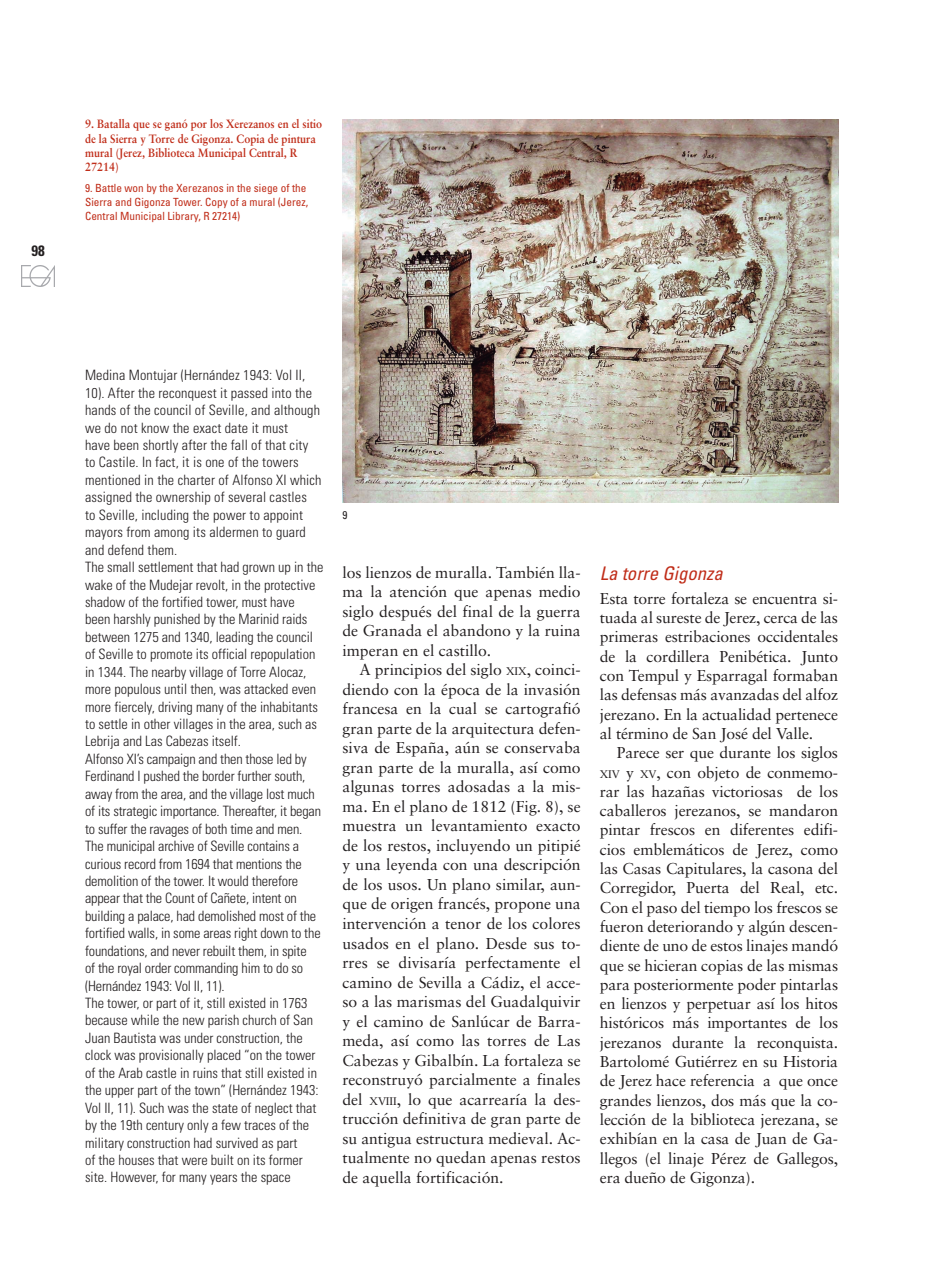
<style>
.page{position:relative;width:936px;height:1276px;background:#fff}
.page>*{position:absolute;margin:0;border:0;box-sizing:border-box;transform-origin:0 0}
.SUBTITULO_CAST{font:italic condensed 18.75px "Univers";color:#c02d19}
.TFM_-_PARRAFO_NORMAL{font:15.75px/19.5px "Sabon";letter-spacing:-.005em;color:#231f20;text-align:justify}
.t1{font:700 condensed 15px "Univers";color:#231f20}
.Body_Text{font:300 condensed 14.25px/17.4px "Univers";color:#231f20}
.SUBTITULO_INGLES{font:700 12px/14.2px "Sabon";color:#c02d19;scale:.9 1}
.t2{font:condensed 11.25px/14.2px "Univers";color:#c02d19}
.PIES_DE_FOTO_INGLES{font:condensed 11.25px "Univers";color:#231f20}
.s1{font-size:10.95px}
</style>
<div class="page">
<img style="left:22px;top:265px;width:33px;height:21px">
<img style="left:342px;top:119px;width:496px;height:384px">
<p class="t1" style="left:32px;top:242px;width:15px">98</p>
<p class="SUBTITULO_INGLES" style="left:85px;top:117px;width:265px">9. Batalla que se ganó por los Xerezanos en el sitio de la Sierra y Torre de Gigonza. Copia de pintura mural (Jerez, Biblioteca Municipal Central, R 27214)</p>
<p class="t2" style="left:85px;top:180px;width:225px">9. Battle won by the Xerezanos in the siege of the<br>Sierra and Gigonza Tower. Copy of a mural (Jerez,<br>Central Municipal Library, R 27214)</p>
<p class="Body_Text" style="left:85px;top:366px;width:238px">Medina Montujar (Hernández 1943: Vol II, 10). After the reconquest it passed into the hands of the council of Seville, and although we do not know the exact date it must<br>have been shortly after the fall of that city to Castile. In fact, it is one of the towers mentioned in the charter of Alfonso XI which assigned the ownership of several castles<br>to Seville, including the power to appoint mayors from among its aldermen to guard and defend them.</p>
<p class="Body_Text" style="left:85px;top:558px;width:240px">The small settlement that had grown up in the wake of the Mudejar revolt, in the protective shadow of the fortified tower, must have been harshly punished by the Marinid raids between 1275 and 1340, leading the council of Seville to promote its official repopulation in 1344. The nearby village of Torre Alocaz, more populous until then, was attacked even more fiercely, driving many of the inhabitants to settle in other villages in the area, such as Lebrija and Las Cabezas itself.</p>
<p class="Body_Text" style="left:85px;top:750px;width:237px">Alfonso XI’s campaign and then those led by Ferdinand I pushed the border further south, away from the area, and the village lost much of its strategic importance. Thereafter, it began to suffer the ravages of both time and men.<br>The municipal archive of Seville contains a curious record from 1694 that mentions the demolition of the tower. It would therefore appear that the Count of Cañete, intent on building a palace, had demolished most of the fortified walls, in some areas right down to the foundations, and never rebuilt them, in spite<br>of the royal order commanding him to do so (Hernández 1943: Vol II, 11).</p>
<p class="Body_Text" style="left:85px;top:994px;width:235px">The tower, or part of it, still existed in 1763 because while the new parish church of San Juan Bautista was under construction, the clock was provisionally placed “on the tower of the Arab castle in ruins that still existed in the upper part of the town” (Hernández 1943:<br>Vol II, 11). Such was the state of neglect that by the 19th century only a few traces of the military construction had survived as part<br>of the houses that were built on its former site. However, for many years the space</p>
<p class="PIES_DE_FOTO_INGLES" style="left:342px;top:507px;width:6px">9</p>
<p class="TFM_-_PARRAFO_NORMAL" style="left:342px;top:562px;width:240px">los lienzos de muralla. También lla&shy;ma la atención que apenas medio siglo después del final de la guerra de Granada el abandono y la ruina imperan en el castillo.</p>
<p class="TFM_-_PARRAFO_NORMAL" style="left:342px;top:660px;width:240px;text-indent:17px">A principios del siglo <span class="s1">XIX</span>, coinci&shy;diendo con la época de la invasión francesa en la cual se cartografió gran parte de la arquitectura defen&shy;siva de España, aún se conservaba gran parte de la muralla, así como algunas torres adosadas a la mis&shy;ma. En el plano de 1812 (Fig. 8), se muestra un levantamiento exacto de los restos, incluyendo un pitipié y una leyenda con una descripción de los usos. Un plano similar, aun&shy;que de origen francés, propone una intervención a tenor de los colores usados en el plano. Desde sus to&shy;rres se divisaría perfectamente el camino de Sevilla a Cádiz, el acce&shy;so a las marismas del Guadalquivir y el camino de Sanlúcar de Barra&shy;meda, así como las torres de Las Cabezas y Gibalbín. La fortaleza se reconstruyó parcialmente a finales del <span class="s1">XVIII</span>, lo que acarrearía la des&shy;trucción definitiva de gran parte de su antigua estructura medieval. Ac&shy;tualmente no quedan apenas restos de aquella fortificación.</p>
<p class="SUBTITULO_CAST" style="left:600px;top:562px;width:124px">La torre Gigonza</p>
<p class="TFM_-_PARRAFO_NORMAL" style="left:600px;top:588px;width:240px">Esta torre fortaleza se encuentra si&shy;tuada al sureste de Jerez, cerca de las primeras estribaciones occidentales de la cordillera Penibética. Junto con Tempul y Esparragal formaban las defensas más avanzadas del alfoz jerezano. En la actualidad pertenece al término de San José del Valle.</p>
<p class="TFM_-_PARRAFO_NORMAL" style="left:600px;top:743px;width:240px;text-indent:17px">Parece ser que durante los siglos <span class="s1">XIV</span> y <span class="s1">XV</span>, con objeto de conmemo&shy;rar las hazañas victoriosas de los caballeros jerezanos, se mandaron pintar frescos en diferentes edifi&shy;cios emblemáticos de Jerez, como las Casas Capitulares, la casona del Corregidor, Puerta del Real, etc.<br>Con el paso del tiempo los frescos se fueron deteriorando y algún descen&shy;diente de uno de estos linajes mandó que se hicieran copias de las mismas para posteriormente poder pintarlas en lienzos y perpetuar así los hitos históricos más importantes de los jerezanos durante la reconquista.<br>Bartolomé Gutiérrez en su Historia de Jerez hace referencia a que once grandes lienzos, dos más que la co&shy;lección de la biblioteca jerezana, se exhibían en la casa de Juan de Ga&shy;llegos (el linaje Pérez de Gallegos, era dueño de Gigonza).</p>
</div>
